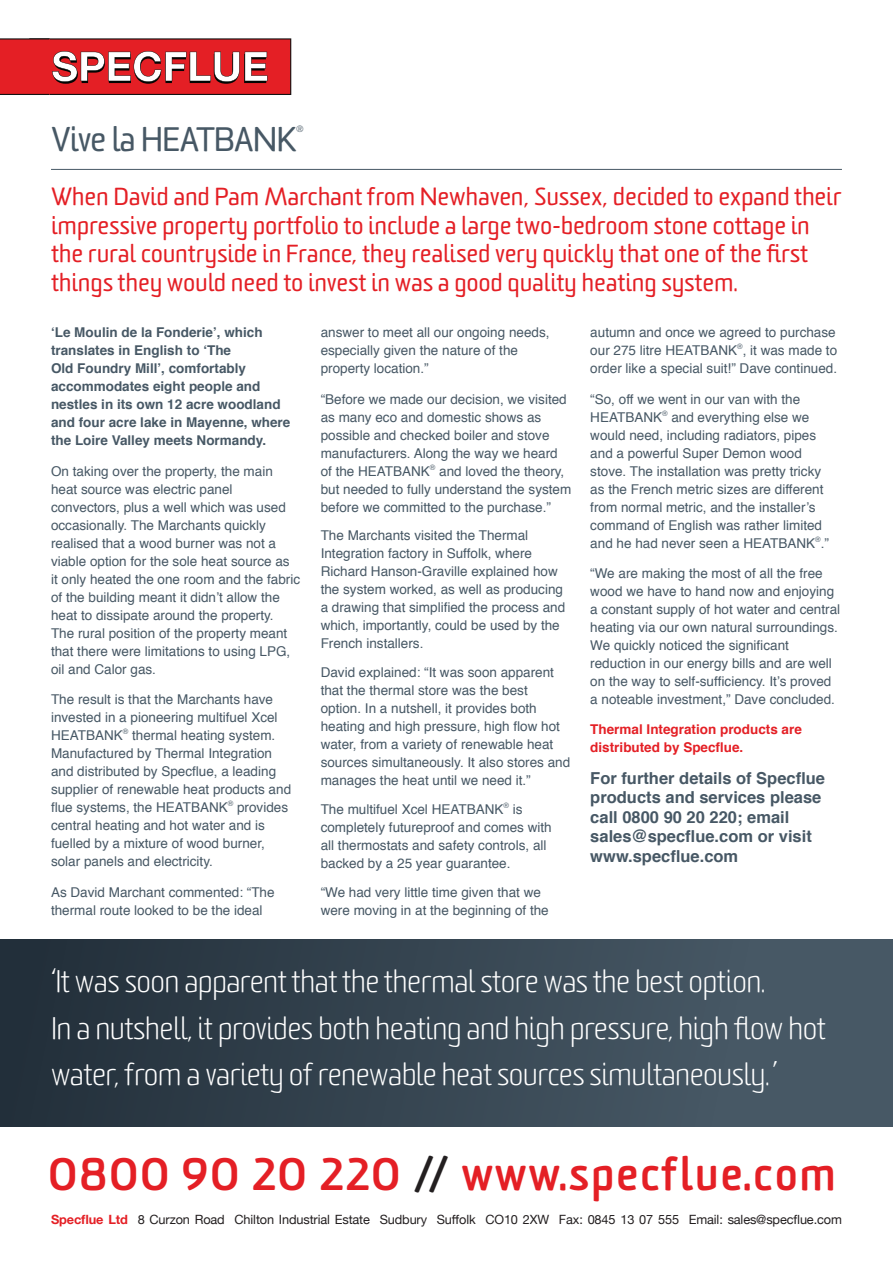
<style>
.page{position:relative;width:893px;height:1263px;background:#fff}
.page>*{position:absolute;margin:0;border:0;box-sizing:border-box;transform-origin:0 0}
.t1{font:700 45px "Sommet Rounded";letter-spacing:.02em;color:#e41f25}
.t2{font:33px "Sommet Rounded";letter-spacing:-.03em;color:#475865}
.t3{font:300 30px/46.5px "Sommet Rounded";letter-spacing:-.02em;color:#fff}
.t4{font:24px/28.8px "Sommet Rounded";letter-spacing:-.01em;color:#e41f25}
.t5{font:700 16.5px/19.5px "Helvetica";color:#475865}
.t6{font:13.5px/18px "Helvetica";color:#475865}
.t7{font:700 13.5px/18px "Helvetica";color:#475865}
.t8{font:700 13.5px/18px "Helvetica";color:#e41f25}
.t9{font:12.75px "Helvetica Neue";letter-spacing:-.01em;color:#231f20}
.t10{font:9px "Sommet Rounded";color:#475865}
.s1{color:#231f20}
.s2{font-weight:700;color:#e41f25}
</style>
<div class="page">
<div style="left:0;top:939px;width:893px;height:187px;background:linear-gradient(to right,#222f3a,#4c5e6b)"></div>
<hr style="left:51px;top:169px;width:791px;height:1px;background:#475865">
<svg style="left:49px;top:38px;width:242px;height:57px"></svg>
<div style="left:0;top:39px;width:49px;height:55px;background:#e41f25"></div>
<hr style="left:0;top:94px;width:49px;height:1px;background:#131212">
<hr style="left:0;top:38px;width:49px;height:2px;background:#131212">
<p class="t2" style="left:51px;top:118px;width:248px">Vive la HEATBANK</p>
<p class="t10" style="left:296px;top:123px;width:9px">®</p>
<p class="t4" style="left:51px;top:182px;width:792px">When David and Pam Marchant from Newhaven, Sussex, decided to expand their impressive property portfolio to include a large two-bedroom stone cottage in the rural countryside in France, they realised very quickly that one of the first things they would need to invest in was a good quality heating system.</p>
<p class="t7" style="left:51px;top:323px;width:241px">‘Le Moulin de la Fonderie’, which translates in English to ‘The<br>Old Foundry Mill’, comfortably accommodates eight people and nestles in its own 12 acre woodland and four acre lake in Mayenne, where the Loire Valley meets Normandy.</p>
<p class="t6" style="left:51px;top:462px;width:251px">On taking over the property, the main heat source was electric panel convectors, plus a well which was used occasionally. The Marchants quickly realised that a wood burner was not a viable option for the sole heat source as<br>it only heated the one room and the fabric of the building meant it didn’t allow the heat to dissipate around the property.<br>The rural position of the property meant that there were limitations to using LPG, oil and Calor gas.</p>
<p class="t6" style="left:51px;top:691px;width:242px">The result is that the Marchants have invested in a pioneering multifuel Xcel HEATBANK<sup>®</sup> thermal heating system.<br>Manufactured by Thermal Integration and distributed by Specflue, a leading supplier of renewable heat products and flue systems, the HEATBANK<sup>®</sup> provides central heating and hot water and is fuelled by a mixture of wood burner, solar panels and electricity.</p>
<p class="t6" style="left:51px;top:884px;width:225px">As David Marchant commented: “The thermal route looked to be the ideal</p>
<p class="t6" style="left:321px;top:323px;width:230px">answer to meet all our ongoing needs, especially given the nature of the property location.”</p>
<p class="t6" style="left:321px;top:390px;width:252px">“Before we made our decision, we visited as many eco and domestic shows as possible and checked boiler and stove manufacturers. Along the way we heard of the HEATBANK<sup>®</sup> and loved the theory, but needed to fully understand the system before we committed to the purchase.”</p>
<p class="t6" style="left:321px;top:527px;width:246px">The Marchants visited the Thermal Integration factory in Suffolk, where Richard Hanson-Graville explained how the system worked, as well as producing a drawing that simplified the process and which, importantly, could be used by the French installers.</p>
<p class="t6" style="left:321px;top:664px;width:251px">David explained: “It was soon apparent that the thermal store was the best option. In a nutshell, it provides both heating and high pressure, high flow hot water, from a variety of renewable heat sources simultaneously. It also stores and manages the heat until we need it.”</p>
<p class="t6" style="left:321px;top:800px;width:233px">The multifuel Xcel HEATBANK<sup>®</sup> is completely futureproof and comes with all thermostats and safety controls, all backed by a 25 year guarantee.</p>
<p class="t6" style="left:321px;top:884px;width:230px">“We had very little time given that we were moving in at the beginning of the</p>
<p class="t6" style="left:590px;top:323px;width:248px;text-align:justify">autumn and once we agreed to purchase our 275 litre HEATBANK<sup>®</sup>, it was made to order like a special suit!” Dave continued.</p>
<p class="t6" style="left:590px;top:390px;width:240px">“So, off we went in our van with the HEATBANK<sup>®</sup> and everything else we would need, including radiators, pipes and a powerful Super Demon wood stove. The installation was pretty tricky as the French metric sizes are different from normal metric, and the installer’s command of English was rather limited and he had never seen a HEATBANK<sup>®</sup>.”</p>
<p class="t6" style="left:590px;top:565px;width:251px">“We are making the most of all the free wood we have to hand now and enjoying a constant supply of hot water and central heating via our own natural surroundings.<br>We quickly noticed the significant reduction in our energy bills and are well on the way to self-sufficiency. It’s proved a noteable investment,” Dave concluded.</p>
<p class="t8" style="left:590px;top:720px;width:213px">Thermal Integration products are distributed by Specflue.</p>
<p class="t5" style="left:590px;top:768px;width:236px">For further details of Specflue products and services please call 0800 90 20 220; email sales@specflue.com or visit www.specflue.com</p>
<p class="t3" style="left:51px;top:959px;width:777px">‘It was soon apparent that the thermal store was the best option.<br>In a nutshell, it provides both heating and high pressure, high flow hot water, from a variety of renewable heat sources simultaneously. ’</p>
<p class="t1" style="left:48px;top:1145px;width:790px">0800 90 20 220 <span class="s1">//</span> www.specflue.com</p>
<p class="t9" style="left:51px;top:1209px;width:792px"><span class="s2">Specflue Ltd</span> 8 Curzon Road Chilton Industrial Estate Sudbury Suffolk CO10 2XW Fax: 0845 13 07 555 Email: sales@specflue.com</p>
</div>
